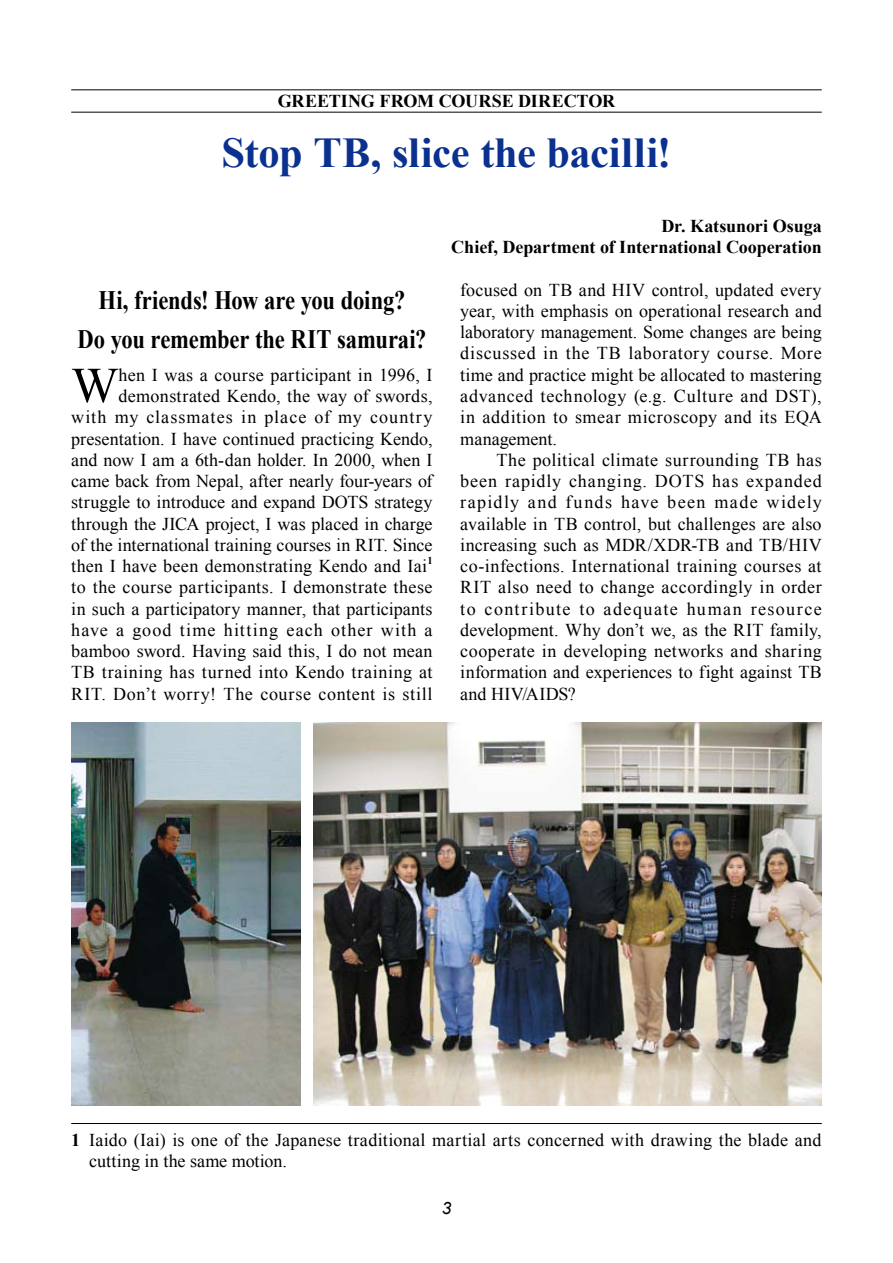
<style>
.page{position:relative;width:893px;height:1263px;background:#fff}
.page>*{position:absolute;margin:0;border:0;box-sizing:border-box;transform-origin:0 0}
.t1{font:50.25px "Times New Roman";color:#000}
.t2{font:700 42.45px "Times New Roman";letter-spacing:-.01em;color:#0a318f}
.t3{font:700 26.55px/39.3px "Times New Roman";letter-spacing:-.005em;color:#000;text-align:center;scale:.85 1}
.t4{font:18px/21.3px "Times New Roman";letter-spacing:.02em;color:#000;text-align:justify}
.t5{font:700 18px/21.3px "Times New Roman";letter-spacing:-.005em;color:#000;text-align:right}
.t6{font:18px/21.3px "Times New Roman";letter-spacing:.04em;color:#000;text-align:right}
.t7{font:18px "Times New Roman";color:#000}
.t8{font:18px "Times New Roman";letter-spacing:.075em;color:#000}
.t9{font:18px "Times New Roman";letter-spacing:.07em;color:#000}
.t10{font:18px "Times New Roman";letter-spacing:.08em;color:#000}
.t11{font:18px "Times New Roman";letter-spacing:.065em;color:#000}
.t12{font:700 10.5px "Times New Roman";color:#000}
</style>
<div class="page">
<hr style="left:71px;top:90px;width:751px;height:1px;background:#000">
<hr style="left:71px;top:112px;width:751px;height:1px;background:#000">
<hr style="left:71px;top:1123px;width:751px;height:1px;background:#000">
<img style="left:314px;top:723px;width:508px;height:383px">
<img style="left:71px;top:723px;width:230px;height:383px">
<p class="t5" style="left:278px;top:90px;width:27px">Greeting</p>
<h2 class="t2" style="left:221px;top:124px;width:451px">Stop TB, slice the bacilli!</h2>
<p class="t5" style="left:379px;top:90px;width:15px">from</p>
<p class="t5" style="left:439px;top:90px;width:106px">COURSE Director</p>
<h3 class="t3" style="left:78px;top:280px;width:412px">Hi, friends! How are you doing?<br>Do you remember the RIT samurai?</h3>
<p class="t4" style="left:119px;top:364px;width:315px">hen I was a course participant in 1996, I</p>
<h1 class="t1" style="left:71px;top:351px;width:49px">W</h1>
<p class="t4" style="left:71px;top:385px;width:363px;text-indent:47px">demonstrated Kendo, the way of swords, with my classmates in place of my country presentation I. have continued practicing Kendo, and now I am 6a th-dan holder. In 2000, when I came back from Nepal, after nearly four-years of struggle to introduce and expand DOTS strategy through the JICA project I, was placed in charge of the international training courses in RIT. Since</p>
<p class="t12" style="left:427px;top:553px;width:7px">1</p>
<p class="t4" style="left:71px;top:555px;width:357px">then I have been demonstrating Kendo and Iai</p>
<p class="t4" style="left:71px;top:576px;width:363px">to the course participants I. demonstrate these</p>
<p class="t4" style="left:71px;top:598px;width:363px">in such a participatory manner, that participants</p>
<p class="t4" style="left:425px;top:619px;width:10px">a</p>
<p class="t4" style="left:71px;top:619px;width:363px;text-align:left">have<br>bamboo sword. Having said this I, do not mean TB training has turned into Kendo training at RIT. Don t’ worry! The course content is still</p>
<p class="t4" style="left:132px;top:619px;width:41px">good</p>
<p class="t4" style="left:180px;top:619px;width:37px">time</p>
<p class="t8" style="left:224px;top:618px;width:56px">hitting</p>
<p class="t4" style="left:287px;top:619px;width:38px">each</p>
<p class="t4" style="left:331px;top:619px;width:43px">other</p>
<p class="t4" style="left:381px;top:619px;width:37px">with</p>
<p class="t4" style="left:116px;top:619px;width:10px">a</p>
<p class="t5" style="left:451px;top:215px;width:372px">Dr. Katsunori Osuga<br>Chief, Department of International Cooperation</p>
<p class="t4" style="left:460px;top:279px;width:363px">focused on TB and HIV control, updated every year, with emphasis on operational research and laboratory management. Some changes are being discussed in the TB laboratory course. More time and practice might be allocated to mastering advanced technology ( .g.e Culture and DST ,( in addition to smear microscopy and its EQA management.</p>
<p class="t6" style="left:460px;top:449px;width:363px">The political climate surrounding TB has been rapidly changing. DOTS has expanded widely</p>
<p class="t11" style="left:460px;top:490px;width:60px">rapidly</p>
<p class="t4" style="left:460px;top:513px;width:363px">available in TB control, but challenges are also</p>
<p class="t4" style="left:460px;top:534px;width:363px">increasing such as MDR/XDR-TB and TB/HIV</p>
<p class="t4" style="left:460px;top:555px;width:363px">co-infections. International training courses at</p>
<p class="t4" style="left:460px;top:576px;width:363px">RIT also need to change accordingly in order</p>
<p class="t8" style="left:751px;top:596px;width:73px">resource</p>
<p class="t4" style="left:528px;top:491px;width:30px">and</p>
<p class="t4" style="left:566px;top:491px;width:48px">funds</p>
<p class="t4" style="left:621px;top:491px;width:39px">have</p>
<p class="t4" style="left:667px;top:491px;width:40px">been</p>
<p class="t4" style="left:714px;top:491px;width:45px">made</p>
<p class="t9" style="left:485px;top:596px;width:87px">contribute</p>
<p class="t10" style="left:604px;top:596px;width:76px">adequate</p>
<p class="t4" style="left:687px;top:598px;width:57px">human</p>
<p class="t4" style="left:460px;top:598px;width:363px;text-align:left">to<br>development. Why don t’ we, as the RIT family, cooperate in developing networks and sharing information and experiences to fight against TB and HIV/AIDS?</p>
<p class="t4" style="left:579px;top:598px;width:17px">to</p>
<p class="t5" style="left:71px;top:1129px;width:11px">1</p>
<p class="t4" style="left:89px;top:1129px;width:734px">Iaido (Iai) is one of the Japanese traditional martial arts concerned with drawing the blade and</p>
<p class="t7" style="left:89px;top:1149px;width:199px">cutting in the same motion.</p>
</div>
